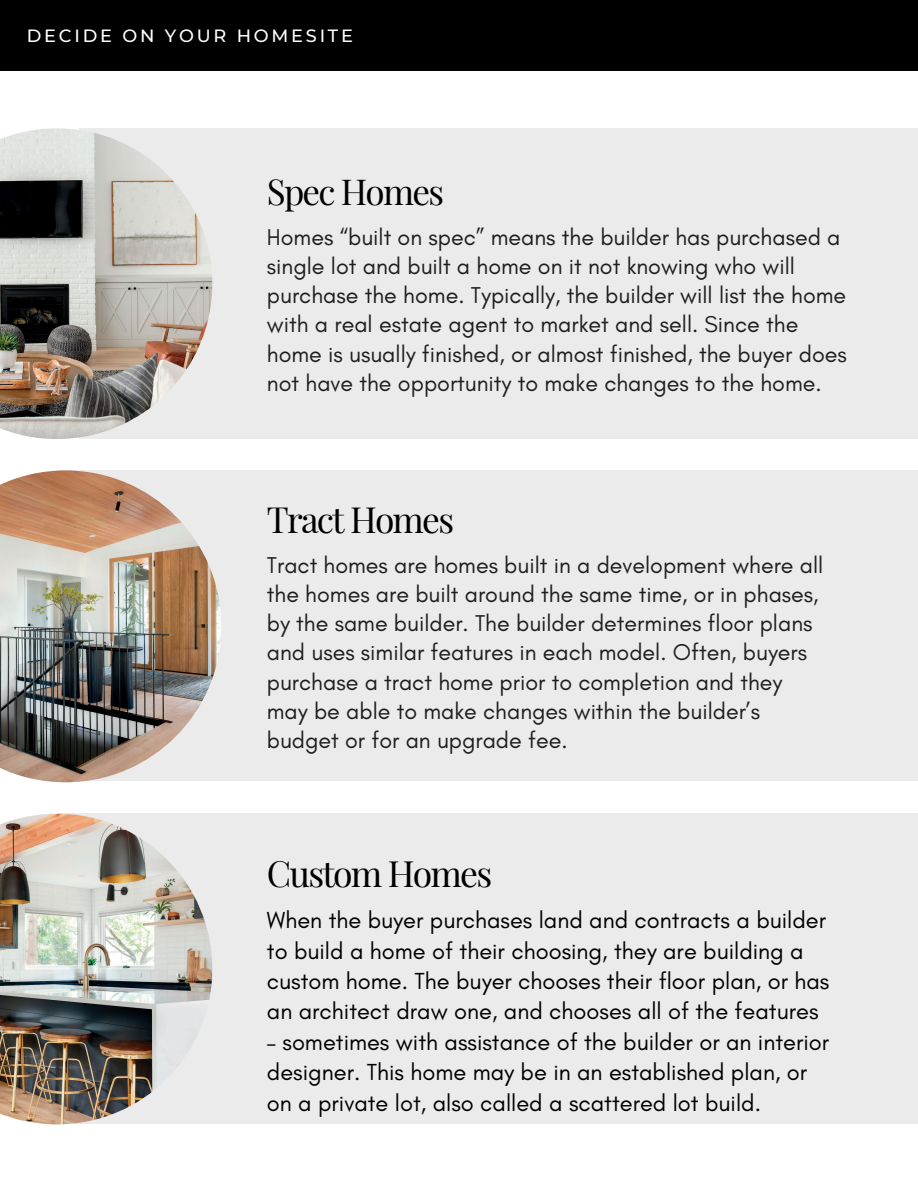
<style>
.page{position:relative;width:918px;height:1188px;background:#fff}
.page>*{position:absolute;margin:0;border:0;box-sizing:border-box;transform-origin:0 0}
.t1{font:35.55px "Playfair Display";letter-spacing:-.05em;color:#000}
.t2{font:35.4px "Playfair Display";letter-spacing:-.05em;color:#000}
.t3{font:34.95px "Playfair Display";letter-spacing:-.05em;color:#000}
.t4{font:23.7px/30.3px "Glacial Indifference";color:#000}
.t5{font:23.25px/29.2px "Glacial Indifference";color:#1e1e1e}
.t6{font:500 17.7px "Montserrat";letter-spacing:.155em;color:#fff}
</style>
<div class="page">
<div style="left:0;top:0;width:918px;height:70px;background:#000"></div>
<div style="left:79px;top:128px;width:839px;height:311px;background:#ebebeb"></div>
<img style="left:0;top:128px;width:212px;height:311px">
<div style="left:57px;top:470px;width:861px;height:311px;background:#ebebeb"></div>
<img style="left:0;top:470px;width:221px;height:312px">
<div style="left:57px;top:814px;width:861px;height:310px;background:#ebebeb"></div>
<img style="left:0;top:814px;width:212px;height:310px">
<p class="t6" style="left:27px;top:25px;width:328px">DECIDE ON YOUR HOMESITE</p>
<h3 class="t3" style="left:267px;top:167px;width:179px">Spec Homes</h3>
<p class="t5" style="left:267px;top:222px;width:581px">Homes “built on spec” means the builder has purchased a single lot and built a home on it not knowing who will purchase the home. Typically, the builder will list the home with a real estate agent to market and sell. Since the home is usually finished, or almost finished, the buyer does not have the opportunity to make changes to the home.</p>
<h2 class="t2" style="left:267px;top:494px;width:189px">Tract Homes</h2>
<p class="t5" style="left:267px;top:550px;width:558px">Tract homes are homes built in a development where all the homes are built around the same time, or in phases, by the same builder. The builder determines floor plans and uses similar features in each model. Often, buyers purchase a tract home prior to completion and they may be able to make changes within the builder’s budget or for an upgrade fee.</p>
<h1 class="t1" style="left:267px;top:849px;width:227px">Custom Homes</h1>
<p class="t4" style="left:267px;top:905px;width:564px">When the buyer purchases land and contracts a builder to build a home of their choosing, they are building a custom home. The buyer chooses their floor plan, or has an architect draw one, and chooses all of the features</p>
<p class="t4" style="left:267px;top:1026px;width:564px">– sometimes with assistance of the builder or an interior designer. This home may be in an established plan, or on a private lot, also called a scattered lot build.</p>
</div>
